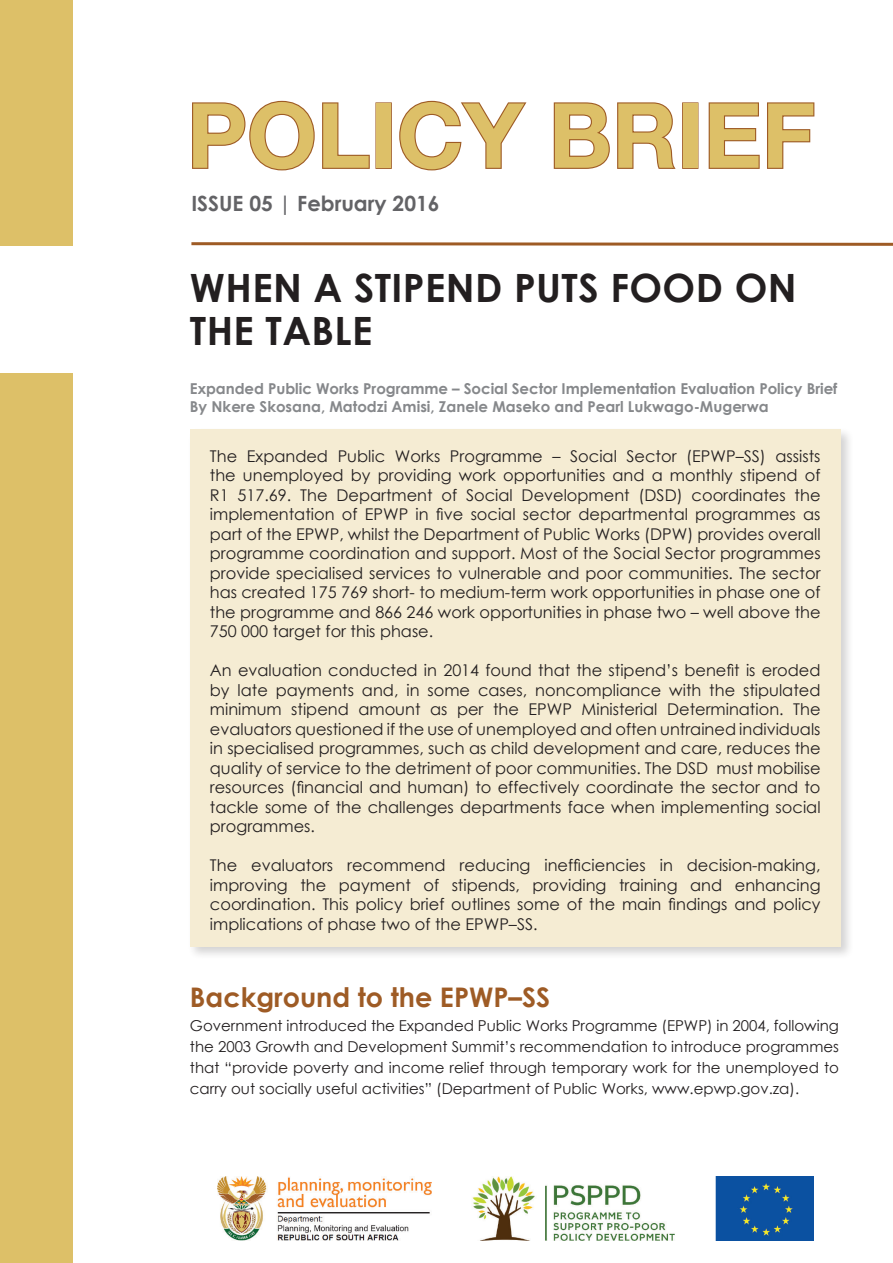
<style>
.page{position:relative;width:893px;height:1263px;background:#fff}
.page>*{position:absolute;margin:0;border:0;box-sizing:border-box;transform-origin:0 0}
.t1{font:700 90px "Helvetica Neue LT Std";color:#ddc068}
.t2{font:700 39px/43.5px "Century Gothic";letter-spacing:.01em;color:#231f20}
.t3{font:700 27px "Century Gothic";color:#9e5b25}
.t4{font:700 21px "Century Gothic";color:#636366}
.t5{font:16.2px/19.5px "Century Gothic";color:#231f20;text-align:justify}
.t6{font:15px/21px "Century Gothic";color:#231f20;text-align:justify}
.t7{font:700 15px/18px "Century Gothic";letter-spacing:-.005em;color:#86888b}
</style>
<div class="page">
<div style="left:0;top:0;width:72px;height:246px;background:#ddc068"></div>
<div style="left:0;top:373px;width:72px;height:890px;background:#ddc068"></div>
<svg style="left:192px;top:100px;width:178px;height:71px"></svg>
<div style="left:375px;top:102px;width:17px;height:67px;border:2px solid #9e5b25"></div>
<svg style="left:399px;top:100px;width:128px;height:71px"></svg>
<svg style="left:553px;top:102px;width:123px;height:67px"></svg>
<div style="left:682px;top:102px;width:16px;height:67px;border:2px solid #9e5b25"></div>
<svg style="left:708px;top:102px;width:107px;height:67px"></svg>
<svg style="left:191px;top:242px;width:702px;height:4px;background:#b5835b"></svg>
<div style="left:188px;top:426px;width:667px;height:535px;background:#231f20;opacity:.2"></div>
<div style="left:190px;top:429px;width:650px;height:517px;background:#f5ecd3"></div>
<img style="left:218px;top:1176px;width:596px;height:65px">
<h1 class="t1" style="left:187px;top:80px;width:630px">POLICY BRIEF</h1>
<p class="t4" style="left:191px;top:187px;width:250px">ISSUE 05 | February 2016</p>
<h2 class="t2" style="left:190px;top:264px;width:608px">WHEN A STIPEND PUTS FOOD ON<br>THE TABLE</h2>
<p class="t7" style="left:190px;top:378px;width:649px">Expanded Public Works Programme – Social Sector Implementation Evaluation Policy Brief<br>By Nkere Skosana, Matodzi Amisi, Zanele Maseko and Pearl Lukwago-Mugerwa</p>
<p class="t5" style="left:210px;top:446px;width:612px">The Expanded Public Works Programme – Social Sector (EPWP–SS) assists the unemployed by providing work opportunities and a monthly stipend of R1 517.69. The Department of Social Development (DSD) coordinates the implementation of EPWP in five social sector departmental programmes as part of the EPWP, whilst the Department of Public Works (DPW) provides overall programme coordination and support. Most of the Social Sector programmes provide specialised services to vulnerable and poor communities. The sector has created 175 769 short- to medium-term work opportunities in phase one of the programme and 866 246 work opportunities in phase two – well above the 750 000 target for this phase.</p>
<p class="t5" style="left:210px;top:660px;width:612px">An evaluation conducted in 2014 found that the stipend’s benefit is eroded by late payments and, in some cases, noncompliance with the stipulated minimum stipend amount as per the EPWP Ministerial Determination. The evaluators questioned if the use of unemployed and often untrained individuals in specialised programmes, such as child development and care, reduces the quality of service to the detriment of poor communities. The DSD must mobilise resources (financial and human) to effectively coordinate the sector and to tackle some of the challenges departments face when implementing social programmes.</p>
<p class="t5" style="left:210px;top:855px;width:612px">The evaluators recommend reducing inefficiencies in decision-making, improving the payment of stipends, providing training and enhancing coordination. This policy brief outlines some of the main findings and policy implications of phase two of the EPWP–SS.</p>
<h3 class="t3" style="left:190px;top:976px;width:362px">Background to the EPWP–SS</h3>
<p class="t6" style="left:190px;top:1015px;width:651px">Government introduced the Expanded Public Works Programme (EPWP) in 2004, following the 2003 Growth and Development Summit’s recommendation to introduce programmes that “provide poverty and income relief through temporary work for the unemployed to carry out socially useful activities” (Department of Public Works, www.epwp.gov.za).</p>
</div>
